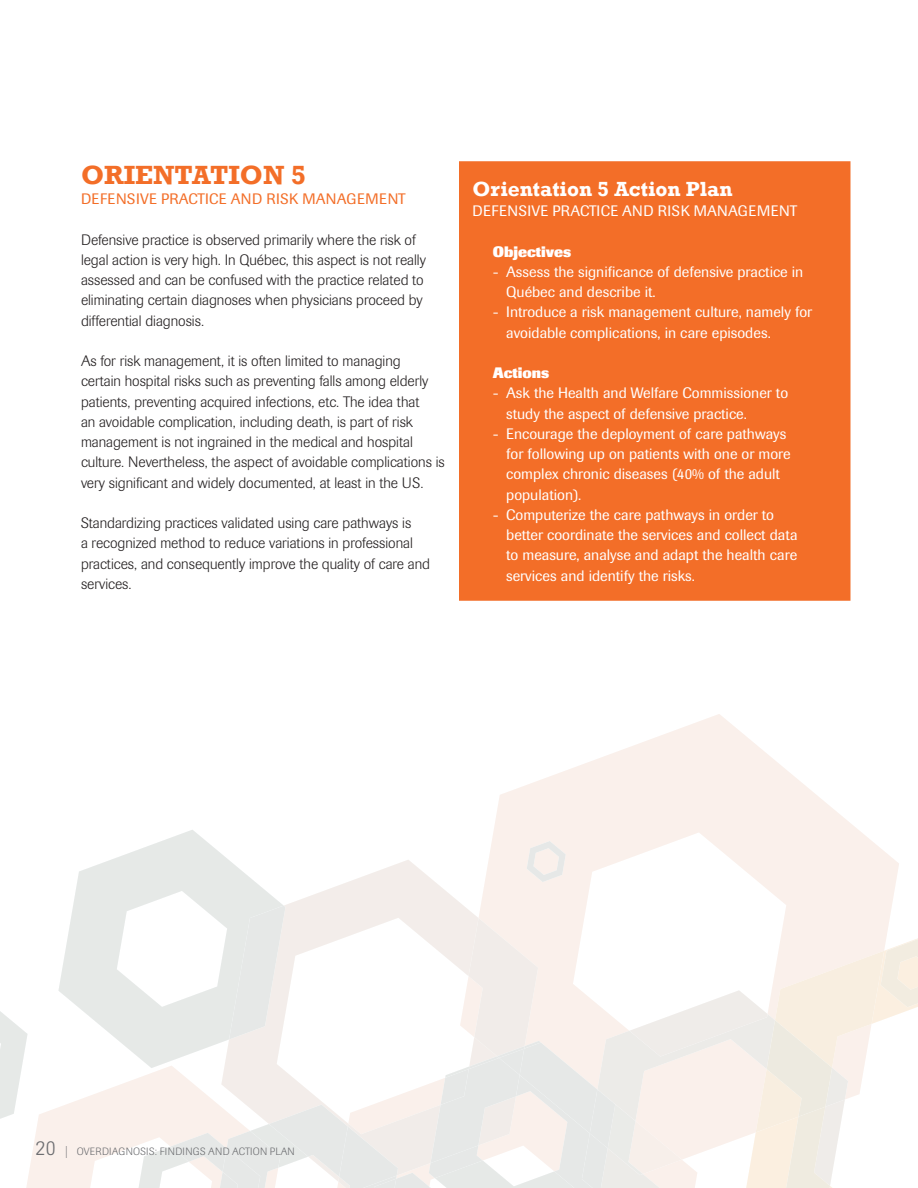
<style>
.page{position:relative;width:918px;height:1188px;background:#fff}
.page>*{position:absolute;margin:0;border:0;box-sizing:border-box;transform-origin:0 0}
.sous-titre_big{font:700 27px "Rockwell";color:#f36e28}
.sub-titles{font:700 21px "Rockwell";color:#fff}
.texte{font:300 15px/20.2px "Imago";color:#231f20}
.texte-2{font:15px/20.2px "Imago";color:#fff}
.sous-sous-titre{font:15px "Imago";letter-spacing:.02em;color:#f36e28}
.texte-3{font:15px "Imago";letter-spacing:.02em;color:#fff}
.texte-4{font:800 15px "Imago";color:#fff}
.t1{font:300 10.5px "Imago";letter-spacing:.02em;color:#6c6d70}
.s1{font-size:21px}
.s2{font-size:12px}
</style>
<div class="page">
<svg style="left:489px;top:714px;width:410px;height:192px;fill:#faf0eb"></svg>
<svg style="left:284px;top:860px;width:213px;height:46px"></svg>
<svg style="left:527px;top:841px;width:39px;height:41px"></svg>
<svg style="left:73px;top:830px;width:211px;height:76px;fill:#e6e9e7"></svg>
<svg style="left:0;top:906px;width:918px;height:282px"></svg>
<div style="left:459px;top:161px;width:391px;height:440px;background:#f36e28"></div>
<p class="sous-titre_big" style="left:81px;top:158px;width:227px">ORIENTATION 5</p>
<p class="sous-sous-titre" style="left:81px;top:190px;width:326px">DEFENSIVE PRACTICE AND RISK MANAGEMENT</p>
<p class="texte" style="left:81px;top:230px;width:346px">Defensive practice is observed primarily where the risk of legal action is very high. In Québec, this aspect is not really assessed and can be confused with the practice related to eliminating certain diagnoses when physicians proceed by differential diagnosis.</p>
<p class="texte" style="left:81px;top:351px;width:365px">As for risk management, it is often limited to managing<br>certain hospital risks such as preventing falls among elderly patients, preventing acquired infections, etc. The idea that<br>an avoidable complication, including death, is part of risk management is not ingrained in the medical and hospital culture. Nevertheless, the aspect of avoidable complications is very significant and widely documented, at least in the US.</p>
<p class="texte" style="left:81px;top:513px;width:351px">Standardizing practices validated using care pathways is<br>a recognized method to reduce variations in professional practices, and consequently improve the quality of care and services.</p>
<p class="sub-titles" style="left:472px;top:176px;width:262px">Orientation 5 Action Plan</p>
<p class="texte-3" style="left:472px;top:202px;width:326px">DEFENSIVE PRACTICE AND RISK MANAGEMENT</p>
<p class="texte-4" style="left:493px;top:242px;width:80px">Objectives</p>
<p class="texte-2" style="left:506px;top:262px;width:299px;text-indent:-14px">- Assess the significance of defensive practice in<br>Québec and describe it.</p>
<p class="texte-2" style="left:506px;top:302px;width:307px;text-indent:-14px">- Introduce a risk management culture, namely for avoidable complications, in care episodes.</p>
<p class="texte-4" style="left:493px;top:364px;width:58px">Actions</p>
<p class="texte-2" style="left:506px;top:383px;width:283px;text-indent:-14px">- Ask the Health and Welfare Commissioner to study the aspect of defensive practice.</p>
<p class="texte-2" style="left:506px;top:424px;width:286px;text-indent:-14px">- Encourage the deployment of care pathways for following up on patients with one or more complex chronic diseases (40% of the adult population).</p>
<p class="texte-2" style="left:506px;top:505px;width:293px;text-indent:-14px">- Computerize the care pathways in order to better coordinate the services and collect data to measure, analyse and adapt the health care services and identify the risks.</p>
<p class="t1" style="left:35px;top:1146px;width:261px"><span class="s1">20</span> <span class="s2">|</span> OVERDIAGNOSIS: FINDINGS AND ACTION PLAN</p>
</div>
